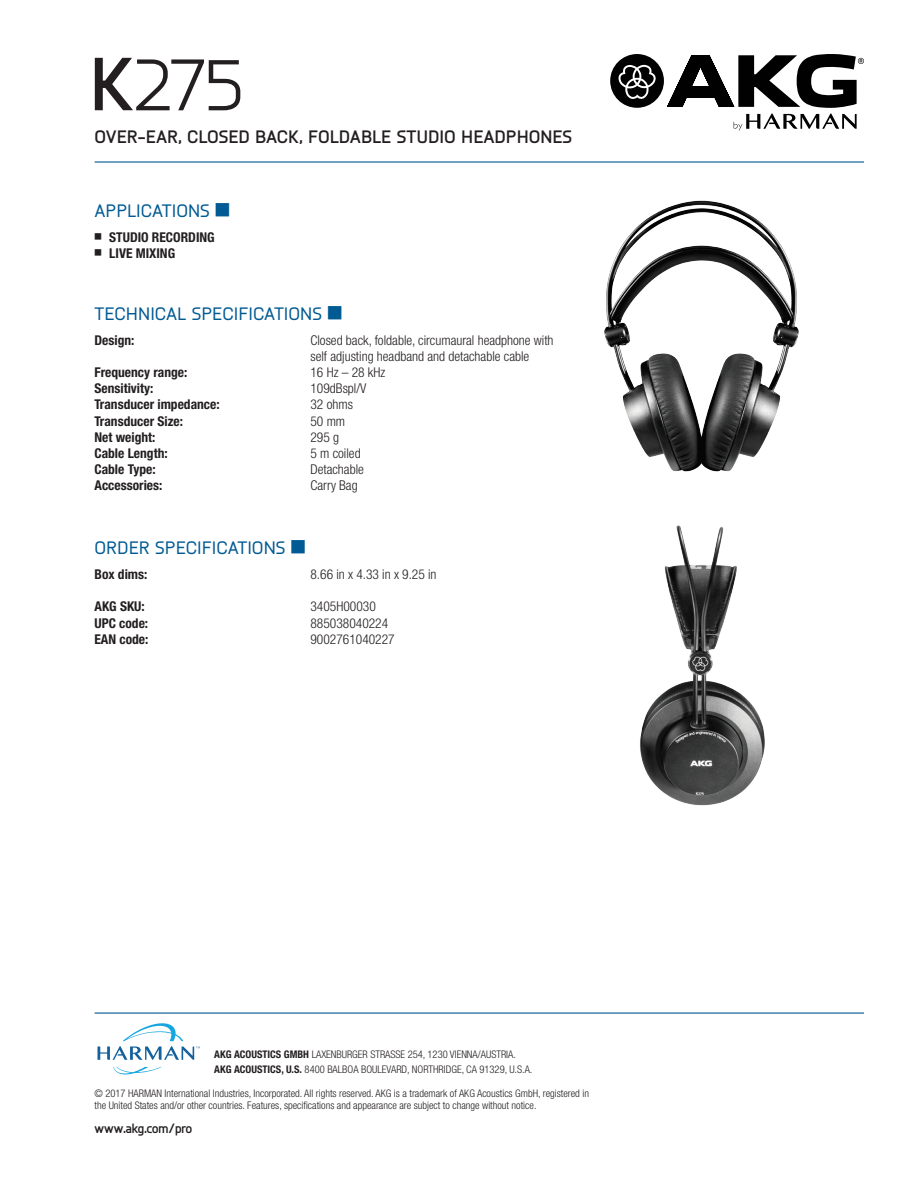
<style>
.page{position:relative;width:918px;height:1188px;background:#fff}
.page>*{position:absolute;margin:0;border:0;box-sizing:border-box;transform-origin:0 0}
.t1{font:75px "Knul";color:#231f20}
.t2{font:500 18px "Knul";color:#005a93}
.t3{font:700 18px "Knul";color:#231f20}
.t4{font:300 condensed 13.5px/16.2px "Helvetica Neue LT";color:#231f20}
.t5{font:700 condensed 13.5px "Helvetica Neue LT";color:#231f20}
.t6{font:700 13.5px "Knul";color:#231f20}
.t7{font:300 condensed 10.5px "Helvetica Neue LT";color:#231f20}
.s1{font-weight:700}
</style>
<div class="page">
<svg style="left:734px;top:114px;width:123px;height:17px"></svg>
<svg style="left:610px;top:54px;width:254px;height:54px"></svg>
<hr style="left:95px;top:161px;width:769px;height:2px;background:#005a93">
<hr style="left:95px;top:1012px;width:769px;height:2px;background:#005a93">
<svg style="left:113px;top:1067px;width:49px;height:8px"></svg>
<svg style="left:97px;top:1023px;width:103px;height:37px"></svg>
<img style="left:604px;top:200px;width:195px;height:272px">
<img style="left:640px;top:525px;width:125px;height:281px">
<p class="t1" style="left:89px;top:35px;width:156px"><span class="s1">K</span>275</p>
<p class="t3" style="left:95px;top:123px;width:479px">OVER-EAR, CLOSED BACK, FOLDABLE STUDIO HEADPHONES</p>
<p class="t2" style="left:94px;top:198px;width:117px">APPLICATIONS</p>
<p class="t5" style="left:109px;top:229px;width:107px">STUDIO RECORDING</p>
<p class="t5" style="left:109px;top:245px;width:67px">LIVE MIXING</p>
<p class="t2" style="left:94px;top:301px;width:229px">TECHNICAL SPECIFICATIONS</p>
<p class="t5" style="left:94px;top:332px;width:41px">Design:</p>
<p class="t4" style="left:310px;top:332px;width:245px">Closed back, foldable, circumaural headphone with self adjusting headband and detachable cable</p>
<p class="t5" style="left:94px;top:364px;width:94px">Frequency range:</p>
<p class="t4" style="left:311px;top:364px;width:76px">16 Hz – 28 kHz</p>
<p class="t5" style="left:94px;top:380px;width:60px">Sensitivity:</p>
<p class="t4" style="left:310px;top:380px;width:57px">109dBspl/V</p>
<p class="t5" style="left:94px;top:396px;width:127px">Transducer impedance:</p>
<p class="t4" style="left:310px;top:396px;width:44px">32 ohms</p>
<p class="t5" style="left:94px;top:413px;width:90px">Transducer Size:</p>
<p class="t4" style="left:311px;top:413px;width:36px">50 mm</p>
<p class="t5" style="left:94px;top:429px;width:62px">Net weight:</p>
<p class="t4" style="left:311px;top:429px;width:30px">295 g</p>
<p class="t5" style="left:94px;top:445px;width:75px">Cable Length:</p>
<p class="t4" style="left:310px;top:445px;width:52px">5 m coiled</p>
<p class="t5" style="left:94px;top:461px;width:63px">Cable Type:</p>
<p class="t4" style="left:310px;top:461px;width:55px">Detachable</p>
<p class="t5" style="left:94px;top:477px;width:69px">Accessories:</p>
<p class="t4" style="left:310px;top:477px;width:49px">Carry Bag</p>
<p class="t2" style="left:94px;top:536px;width:193px">ORDER SPECIFICATIONS</p>
<p class="t5" style="left:94px;top:566px;width:54px">Box dims:</p>
<p class="t4" style="left:310px;top:566px;width:128px">8.66 in x 4.33 in x 9.25 in</p>
<p class="t5" style="left:94px;top:598px;width:52px">AKG SKU:</p>
<p class="t4" style="left:310px;top:598px;width:67px">3405H00030</p>
<p class="t5" style="left:94px;top:615px;width:55px">UPC code:</p>
<p class="t4" style="left:310px;top:615px;width:79px">885038040224</p>
<p class="t5" style="left:94px;top:631px;width:55px">EAN code:</p>
<p class="t4" style="left:310px;top:631px;width:86px">9002761040227</p>
<p class="t7" style="left:214px;top:1049px;width:303px"><span class="s1">AKG ACOUSTICS GMBH</span> LAXENBURGER STRASSE 254, 1230 VIENNA/AUSTRIA.</p>
<p class="t7" style="left:214px;top:1064px;width:320px"><span class="s1">AKG ACOUSTICS, U.S.</span> 8400 BALBOA BOULEVARD, NORTHRIDGE, CA 91329, U.S.A.</p>
<p class="t7" style="left:94px;top:1087px;width:496px">© 2017 HARMAN International Industries, Incorporated. All rights reserved. AKG is a trademark of AKG Acoustics GmbH, registered in</p>
<p class="t7" style="left:94px;top:1100px;width:444px">the United States and/or other countries. Features, specifications and appearance are subject to change without notice.</p>
<p class="t6" style="left:94px;top:1119px;width:99px">www.akg.com/pro</p>
</div>
